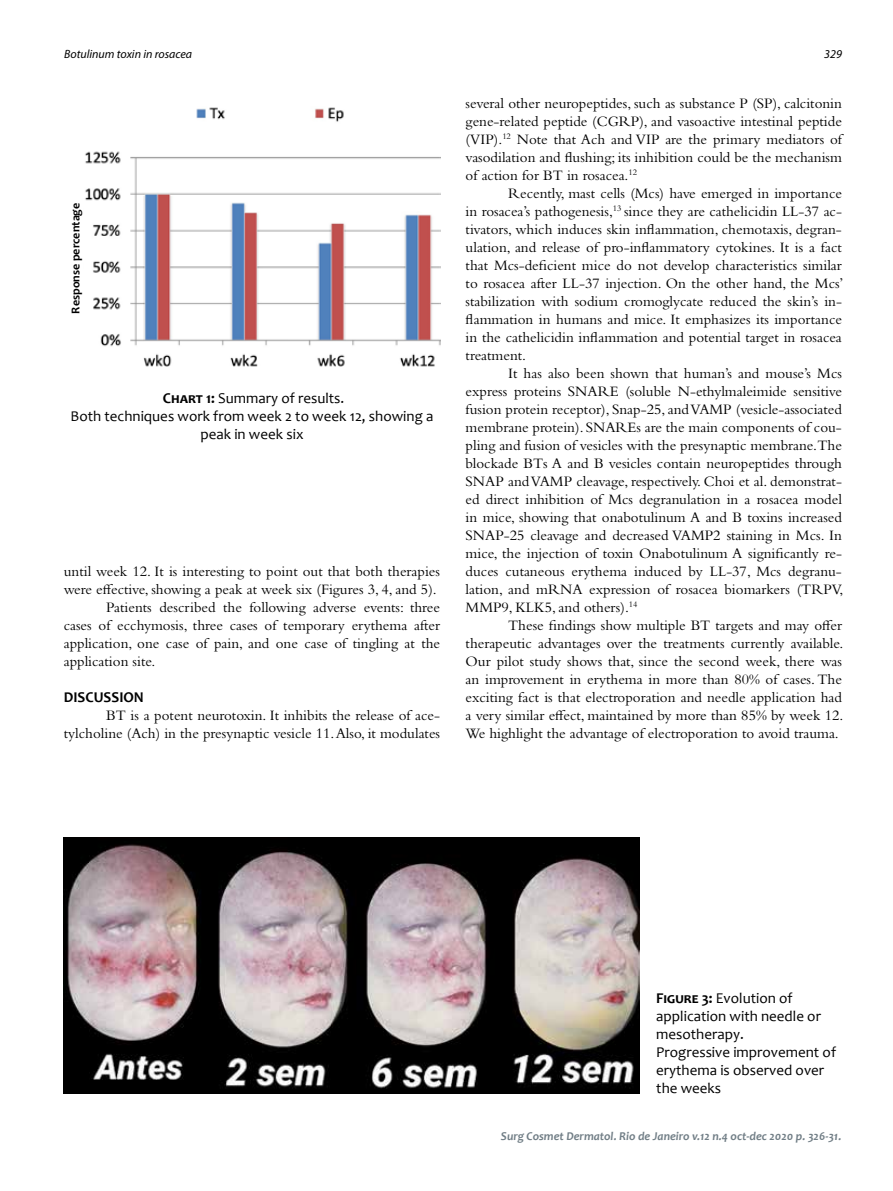
<style>
.page{position:relative;width:893px;height:1191px;background:#fff}
.page>*{position:absolute;margin:0;border:0;box-sizing:border-box;transform-origin:0 0}
.t1{font:15px/18px "Bembo Std";color:#000;text-align:justify}
.t2{font:15px/18px "Candara";color:#000;text-align:center}
.t3{font:700 15px "Candara";color:#000}
.t4{font:italic 700 12px "Candara";color:#717e86}
.t5{font:italic 12px "Myriad Pro";color:#000}
.t6{font:700 12px "Candara";color:#000}
.s1{font-weight:700}
</style>
<div class="page">
<img style="left:85px;top:107px;width:355px;height:260px">
<img style="left:64px;top:838px;width:575px;height:255px">
<p class="t5" style="left:64px;top:47px;width:129px">Botulinum toxin in rosacea</p>
<p class="t5" style="left:824px;top:47px;width:19px">329</p>
<p class="t6" style="left:68px;top:313px;width:112px;rotate:-90deg">Response percentage</p>
<p class="t2" style="left:71px;top:389px;width:364px"><span class="s1">Chart 1:</span> Summary of results.<br>Both techniques work from week 2 to week 12, showing a peak in week six</p>
<p class="t1" style="left:64px;top:562px;width:378px">until week 12. It is interesting to point out that both therapies</p>
<p class="t1" style="left:64px;top:580px;width:374px">were effective, showing a peak at week six (Figures 3, 4, and 5).</p>
<p class="t1" style="left:106px;top:598px;width:335px">Patients described the following adverse events: three</p>
<p class="t1" style="left:64px;top:616px;width:378px">cases of ecchymosis, three cases of temporary erythema after</p>
<p class="t1" style="left:64px;top:634px;width:378px">application, one case of pain, and one case of tingling at the</p>
<p class="t1" style="left:64px;top:652px;width:93px">application site.</p>
<p class="t3" style="left:64px;top:688px;width:82px">DISCUSSION</p>
<p class="t1" style="left:64px;top:706px;width:378px;text-align:right">BT is a potent neurotoxin. It inhibits the release of ace&shy;tylcholine (Ach) in the presynaptic vesicle 11. Also, it modulates</p>
<p class="t1" style="left:466px;top:94px;width:378px">several other neuropeptides, such as substance P (SP), calcitonin gene-related peptide (CGRP), and vasoactive intestinal peptide (VIP).<sup>12</sup> Note that Ach and VIP are the primary mediators of vasodilation and flushing; its inhibition could be the mechanism of action for BT in rosacea.<sup>12</sup></p>
<p class="t1" style="left:466px;top:184px;width:379px;text-indent:43px">Recently, mast cells (Mcs) have emerged in importance in rosacea’s pathogenesis,<sup>13</sup> since they are cathelicidin LL-37 ac&shy;tivators, which induces skin inflammation, chemotaxis, degran&shy;ulation, and release of pro-inflammatory cytokines. It is a fact that Mcs-deficient mice do not develop characteristics similar to rosacea after LL-37 injection. On the other hand, the Mcs’ stabilization with sodium cromoglycate reduced the skin’s in&shy;flammation in humans and mice. It emphasizes its importance in the cathelicidin inflammation and potential target in rosacea treatment.</p>
<p class="t1" style="left:466px;top:364px;width:379px;text-indent:43px">It has also been shown that human’s and mouse’s Mcs express proteins SNARE (soluble N-ethylmaleimide sensitive fusion protein receptor), Snap-25, and VAMP (vesicle-associated membrane protein). SNAREs are the main components of cou&shy;pling and fusion of vesicles with the presynaptic membrane.The blockade BTs A and B vesicles contain neuropeptides through SNAP and VAMP cleavage, respectively. Choi et al. demonstrat&shy;ed direct inhibition of Mcs degranulation in a rosacea model in mice, showing that onabotulinum A and B toxins increased SNAP-25 cleavage and decreased VAMP2 staining in Mcs. In mice, the injection of toxin Onabotulinum A significantly re&shy;duces cutaneous erythema induced by LL-37, Mcs degranu&shy;lation, and mRNA expression of rosacea biomarkers (TRPV, MMP9, KLK5, and others).<sup>14</sup></p>
<p class="t1" style="left:466px;top:616px;width:379px;text-indent:43px">These findings show multiple BT targets and may offer therapeutic advantages over the treatments currently available.<br>Our pilot study shows that, since the second week, there was an improvement in erythema in more than 80% of cases. The exciting fact is that electroporation and needle application had a very similar effect, maintained by more than 85% by week 12.<br>We highlight the advantage of electroporation to avoid trauma.</p>
<p class="t2" style="left:656px;top:989px;width:181px;text-align:left"><span class="s1">Figure 3:</span> Evolution of application with needle or mesotherapy.<br>Progressive improvement of erythema is observed over the weeks</p>
<p class="t4" style="left:501px;top:1129px;width:342px">Surg Cosmet Dermatol. Rio de Janeiro v.12 n.4 oct-dec 2020 p. 326-31.</p>
</div>
